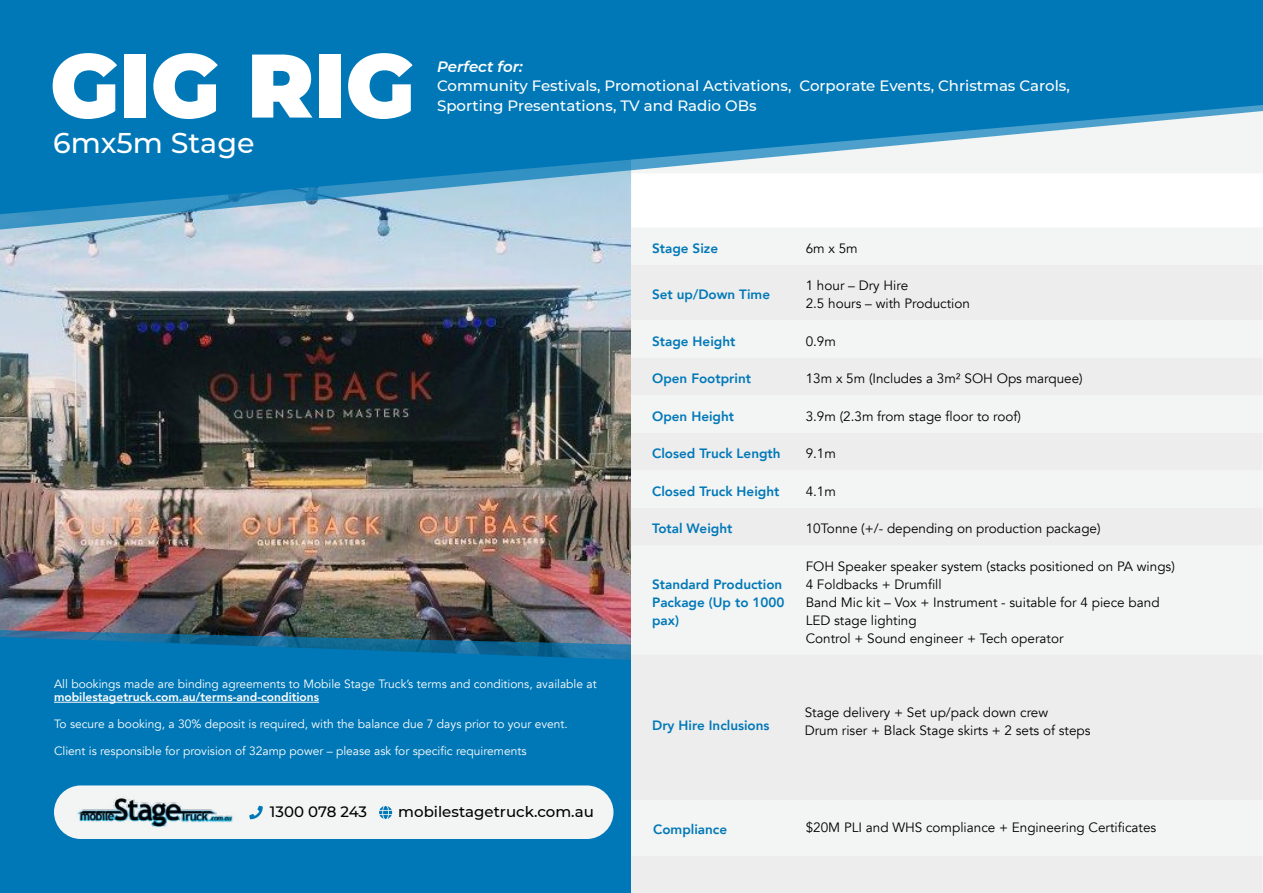
<style>
.page{position:relative;width:1263px;height:893px;background:#fff}
.page>*{position:absolute;margin:0;border:0;box-sizing:border-box;transform-origin:0 0}
.t1{font:900 90px "Montserrat";color:#fff}
.t2{font:500 28.5px "Montserrat";color:#fff}
.t3{font:500 15px/19.5px "Montserrat";color:#fff}
.t4{font:500 15px "Montserrat";color:#000}
.t5{font:italic 600 15px "Montserrat";color:#fff}
.t6{font:13.5px/18px "Avenir";color:#000}
.t7{font:800 13.5px/18px "Avenir";color:#0078b7}
.t8{font:12px "Avenir";color:#fff}
.t9{font:800 12px "Avenir";color:#fff}
</style>
<div class="page">
<img style="left:0;top:230px;width:631px;height:400px">
<img style="left:0;top:630px;width:631px;height:7px">
<div style="left:0;top:637px;width:631px;height:256px;background:#0078b7"></div>
<div style="left:54px;top:785px;width:559px;height:54px;background:#f3f4f4;border-radius:27px"></div>
<div style="left:631px;top:230px;width:631px;height:35px;background:#f3f4f4"></div>
<div style="left:631px;top:265px;width:631px;height:628px;background:#ededee"></div>
<svg style="left:0;top:214px;width:1262px;height:16px"></svg>
<svg style="left:0;top:0;width:1263px;height:214px;fill:#0078b7"></svg>
<hr style="left:54px;top:702px;width:265px;height:1px;background:#fff">
<img style="left:77px;top:796px;width:156px;height:31px">
<svg style="left:249px;top:806px;width:14px;height:13px"></svg>
<svg style="left:379px;top:806px;width:13px;height:13px"></svg>
<h1 class="t1" style="left:50px;top:18px;width:366px">GIG RIG</h1>
<p class="t5" style="left:437px;top:56px;width:87px">Perfect for:</p>
<p class="t3" style="left:437px;top:75px;width:634px">Community Festivals, Promotional Activations, Corporate Events, Christmas Carols,<br>Sporting Presentations, TV and Radio OBs</p>
<h2 class="t2" style="left:53px;top:123px;width:203px">6mx5m Stage</h2>
<p class="t8" style="left:54px;top:676px;width:544px">All bookings made are binding agreements to Mobile Stage Truck’s terms and conditions, available at</p>
<p class="t9" style="left:54px;top:688px;width:267px">mobilestagetruck.com.au/terms-and-conditions</p>
<p class="t8" style="left:54px;top:717px;width:515px">To secure a booking, a 30% deposit is required, with the balance due 7 days prior to your event.</p>
<p class="t8" style="left:54px;top:744px;width:474px">Client is responsible for provision of 32amp power – please ask for specific requirements</p>
<p class="t4" style="left:270px;top:801px;width:99px">1300 078 243</p>
<p class="t4" style="left:398px;top:801px;width:197px">mobilestagetruck.com.au</p>
<p class="t7" style="left:652px;top:239px;width:68px">Stage Size</p>
<p class="t6" style="left:806px;top:239px;width:54px">6m x 5m</p>
<p class="t7" style="left:652px;top:286px;width:119px">Set up/Down Time</p>
<p class="t6" style="left:806px;top:277px;width:166px">1 hour – Dry Hire<br>2.5 hours – with Production</p>
<p class="t7" style="left:652px;top:332px;width:85px">Stage Height</p>
<p class="t6" style="left:806px;top:332px;width:32px">0.9m</p>
<p class="t7" style="left:652px;top:370px;width:100px">Open Footprint</p>
<p class="t6" style="left:806px;top:370px;width:279px">13m x 5m (Includes a 3m² SOH Ops marquee)</p>
<p class="t7" style="left:652px;top:407px;width:84px">Open Height</p>
<p class="t6" style="left:806px;top:407px;width:217px">3.9m (2.3m from stage floor to roof)</p>
<p class="t7" style="left:652px;top:445px;width:130px">Closed Truck Length</p>
<p class="t6" style="left:806px;top:445px;width:32px">9.1m</p>
<p class="t7" style="left:652px;top:482px;width:129px">Closed Truck Height</p>
<p class="t6" style="left:806px;top:482px;width:32px">4.1m</p>
<p class="t7" style="left:652px;top:520px;width:82px">Total Weight</p>
<p class="t6" style="left:806px;top:520px;width:296px">10Tonne (+/- depending on production package)</p>
<p class="t7" style="left:652px;top:575px;width:134px">Standard Production<br>Package (Up to 1000 pax)</p>
<p class="t6" style="left:806px;top:557px;width:371px">FOH Speaker speaker system (stacks positioned on PA wings)<br>4 Foldbacks + Drumfill<br>Band Mic kit – Vox + Instrument - suitable for 4 piece band LED stage lighting<br>Control + Sound engineer + Tech operator</p>
<p class="t7" style="left:652px;top:716px;width:119px">Dry Hire Inclusions</p>
<p class="t6" style="left:805px;top:703px;width:287px">Stage delivery + Set up/pack down crew<br>Drum riser + Black Stage skirts + 2 sets of steps</p>
<p class="t7" style="left:653px;top:820px;width:76px">Compliance</p>
<p class="t6" style="left:806px;top:819px;width:352px">$20M PLI and WHS compliance + Engineering Certificates</p>
</div>
